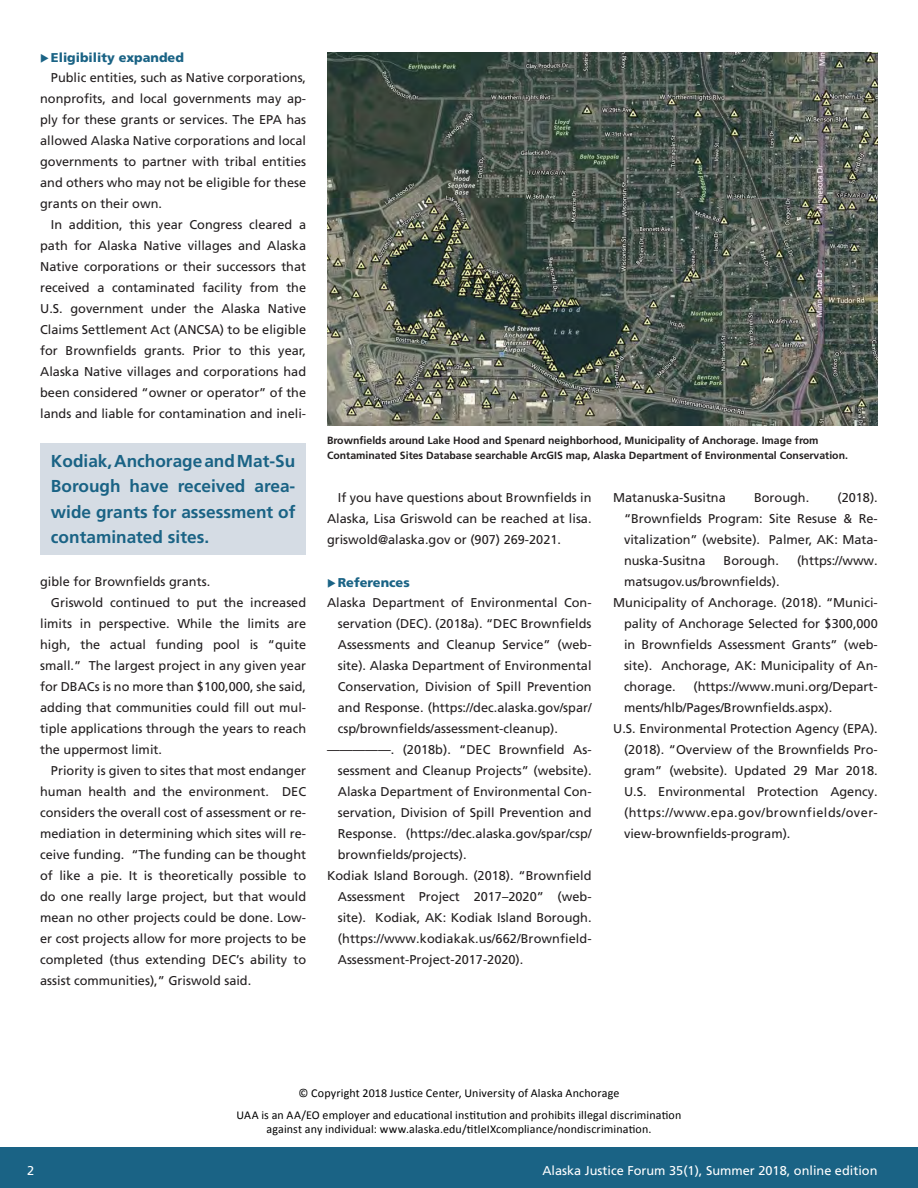
<style>
.page{position:relative;width:918px;height:1188px;background:#fff}
.page>*{position:absolute;margin:0;border:0;box-sizing:border-box;transform-origin:0 0}
.t1{font:700 17.25px/25.5px "Frutiger LT Pro";color:#1a6385;text-align:justify}
.t2{font:12.75px/21px "Frutiger LT Pro";color:#231f20;text-align:justify}
.t3{font:12.75px "Frutiger LT Pro";color:#fff}
.t4{font:12.75px "Frutiger LT Pro";letter-spacing:.035em;color:#231f20}
.t5{font:900 12.75px "Frutiger LT Pro";color:#1a6385}
.t6{font:12px/22.5px "Calibri";letter-spacing:.01em;color:#000;text-align:center}
.t7{font:700 10.5px/15px "Frutiger LT Pro";color:#231f20}
</style>
<div class="page">
<div style="left:0;top:1148px;width:918px;height:40px;background:#1a6385"></div>
<img style="left:327px;top:52px;width:551px;height:373px">
<div style="left:40px;top:443px;width:266px;height:111px;background:#d5dce4"></div>
<p class="t5" style="left:51px;top:49px;width:134px">Eligibility expanded</p>
<p class="t2" style="left:40px;top:68px;width:268px;text-indent:11px">Public entities, such as Native corporations, nonprofits, and local governments may ap&shy;ply for these grants or services. The EPA has allowed Alaska Native corporations and local governments to partner with tribal entities and others who may not be eligible for these grants on their own.</p>
<p class="t2" style="left:40px;top:215px;width:268px;text-indent:11px">In addition, this year Congress cleared a path for Alaska Native villages and Alaska Native corporations or their successors that received a contaminated facility from the U.S. government under the Alaska Native Claims Settlement Act (ANCSA) to be eligible for Brownfields grants. Prior to this year, Alaska Native villages and corporations had been considered “owner or operator” of the lands and liable for contamination and ineli-</p>
<h1 class="t1" style="left:51px;top:448px;width:246px">Kodiak, Anchorage and Mat-Su Borough have received area&shy;wide grants for assessment of contaminated sites.</h1>
<p class="t2" style="left:40px;top:572px;width:172px">gible for Brownfields grants.</p>
<p class="t2" style="left:51px;top:593px;width:257px">Griswold continued to put the increased</p>
<p class="t2" style="left:40px;top:614px;width:267px">limits in perspective. While the limits are</p>
<p class="t2" style="left:40px;top:635px;width:268px">high, the actual funding pool is “quite</p>
<p class="t2" style="left:40px;top:656px;width:267px">small.” The largest project in any given year</p>
<p class="t2" style="left:40px;top:677px;width:267px">for DBACs is no more than $100,000, she said,</p>
<p class="t2" style="left:40px;top:698px;width:267px">adding that communities could fill out mul-</p>
<p class="t2" style="left:40px;top:719px;width:267px">tiple applications through the years to reach</p>
<p class="t2" style="left:40px;top:740px;width:123px">the uppermost limit.</p>
<p class="t2" style="left:51px;top:761px;width:257px">Priority is given to sites that most endanger</p>
<p class="t2" style="left:40px;top:782px;width:267px">human health and the environment. DEC</p>
<p class="t2" style="left:40px;top:803px;width:267px">considers the overall cost of assessment or re-</p>
<p class="t2" style="left:40px;top:824px;width:267px">mediation in determining which sites will re-</p>
<p class="t2" style="left:40px;top:845px;width:268px">ceive funding. “The funding can be thought</p>
<p class="t2" style="left:40px;top:866px;width:268px">of like a pie. It is theoretically possible to</p>
<p class="t2" style="left:40px;top:887px;width:267px">do one really large project, but that would</p>
<p class="t2" style="left:40px;top:908px;width:267px">mean no other projects could be done. Low-</p>
<p class="t2" style="left:40px;top:929px;width:267px">er cost projects allow for more projects to be</p>
<p class="t2" style="left:40px;top:950px;width:267px">completed (thus extending DEC’s ability to</p>
<p class="t2" style="left:40px;top:971px;width:213px">assist communities),” Griswold said.</p>
<p class="t7" style="left:327px;top:433px;width:523px">Brownfields around Lake Hood and Spenard neighborhood, Municipality of Anchorage. Image from<br>Contaminated Sites Database searchable ArcGIS map, Alaska Department of Environmental Conservation.</p>
<p class="t2" style="left:327px;top:488px;width:266px;text-indent:11px">If you have questions about Brownfields in Alaska, Lisa Griswold can be reached at lisa. griswold@alaska.gov or (907) 269-2021.</p>
<p class="t5" style="left:338px;top:574px;width:74px">References</p>
<p class="t2" style="left:327px;top:593px;width:266px">Alaska Department of Environmental Con-</p>
<p class="t2" style="left:338px;top:614px;width:255px">servation (DEC). (2018a). “DEC Brownfields</p>
<p class="t2" style="left:338px;top:635px;width:255px">Assessments and Cleanup Service” (web-</p>
<p class="t2" style="left:338px;top:656px;width:255px">site). Alaska Department of Environmental</p>
<p class="t2" style="left:338px;top:677px;width:255px">Conservation, Division of Spill Prevention</p>
<p class="t2" style="left:338px;top:698px;width:255px">and Response. (https://dec.alaska.gov/spar/</p>
<p class="t2" style="left:338px;top:719px;width:222px">csp/brownfields/assessment-cleanup).</p>
<p class="t2" style="left:327px;top:740px;width:266px">—————. (2018b). “DEC Brownfield As-</p>
<p class="t2" style="left:338px;top:761px;width:255px">sessment and Cleanup Projects” (website).</p>
<p class="t2" style="left:338px;top:782px;width:255px">Alaska Department of Environmental Con-</p>
<p class="t2" style="left:338px;top:803px;width:255px">servation, Division of Spill Prevention and</p>
<p class="t2" style="left:338px;top:824px;width:255px">Response. (https://dec.alaska.gov/spar/csp/</p>
<p class="t2" style="left:338px;top:845px;width:130px">brownfields/projects).</p>
<p class="t2" style="left:327px;top:866px;width:266px">Kodiak Island Borough. (2018). “Brownfield</p>
<p class="t2" style="left:338px;top:887px;width:255px">Assessment Project 2017–2020” (web-</p>
<p class="t2" style="left:338px;top:908px;width:255px">site). Kodiak, AK: Kodiak Island Borough.</p>
<p class="t2" style="left:338px;top:929px;width:255px">(https://www.kodiakak.us/662/Brownfield-</p>
<p class="t2" style="left:338px;top:950px;width:187px">Assessment-Project-2017-2020).</p>
<p class="t2" style="left:624px;top:488px;width:255px;text-indent:213px">(2018). “Brownfields Program: Site Resuse &amp; Re&shy;vitalization” (website). Palmer, AK: Mata&shy;nuska-Susitna</p>
<p class="t2" style="left:613px;top:488px;width:114px">Matanuska-Susitna</p>
<p class="t2" style="left:754px;top:488px;width:57px">Borough.</p>
<p class="t2" style="left:724px;top:551px;width:57px">Borough.</p>
<p class="t2" style="left:797px;top:551px;width:82px">(https://www.</p>
<p class="t2" style="left:624px;top:572px;width:157px">matsugov.us/brownfields).</p>
<p class="t2" style="left:613px;top:593px;width:266px">Municipality of Anchorage. (2018). “Munici-</p>
<p class="t2" style="left:624px;top:614px;width:255px">pality of Anchorage Selected for $300,000</p>
<p class="t2" style="left:624px;top:635px;width:255px">in Brownfields Assessment Grants” (web-</p>
<p class="t2" style="left:624px;top:656px;width:255px">site). Anchorage, AK: Municipality of An-</p>
<p class="t2" style="left:624px;top:677px;width:53px">chorage.</p>
<p class="t2" style="left:694px;top:677px;width:186px">(https://www.muni.org/Depart-</p>
<p class="t2" style="left:624px;top:698px;width:210px">ments/hlb/Pages/Brownfields.aspx).</p>
<p class="t2" style="left:613px;top:719px;width:266px">U.S. Environmental Protection Agency (EPA).</p>
<p class="t2" style="left:624px;top:740px;width:255px">(2018). “Overview of the Brownfields Pro-</p>
<p class="t2" style="left:624px;top:761px;width:255px">gram” (website). Updated 29 Mar 2018.</p>
<p class="t2" style="left:624px;top:782px;width:255px">U.S. Environmental Protection Agency.</p>
<p class="t4" style="left:624px;top:806px;width:255px">(https://www.epa.gov/brownfields/over-</p>
<p class="t2" style="left:624px;top:824px;width:168px">view-brownfields-program).</p>
<p class="t6" style="left:237px;top:1081px;width:446px">© Copyright 2018 Justice Center, University of Alaska Anchorage<br>UAA is an AA/EO employer and educational institution and prohibits illegal discrimination</p>
<p class="t6" style="left:266px;top:1117px;width:386px">against any individual: www.alaska.edu/titleIXcompliance/nondiscrimination.</p>
<p class="t3" style="left:27px;top:1163px;width:9px">2</p>
<p class="t3" style="left:542px;top:1163px;width:337px">Alaska Justice Forum 35(1), Summer 2018, online edition</p>
</div>
